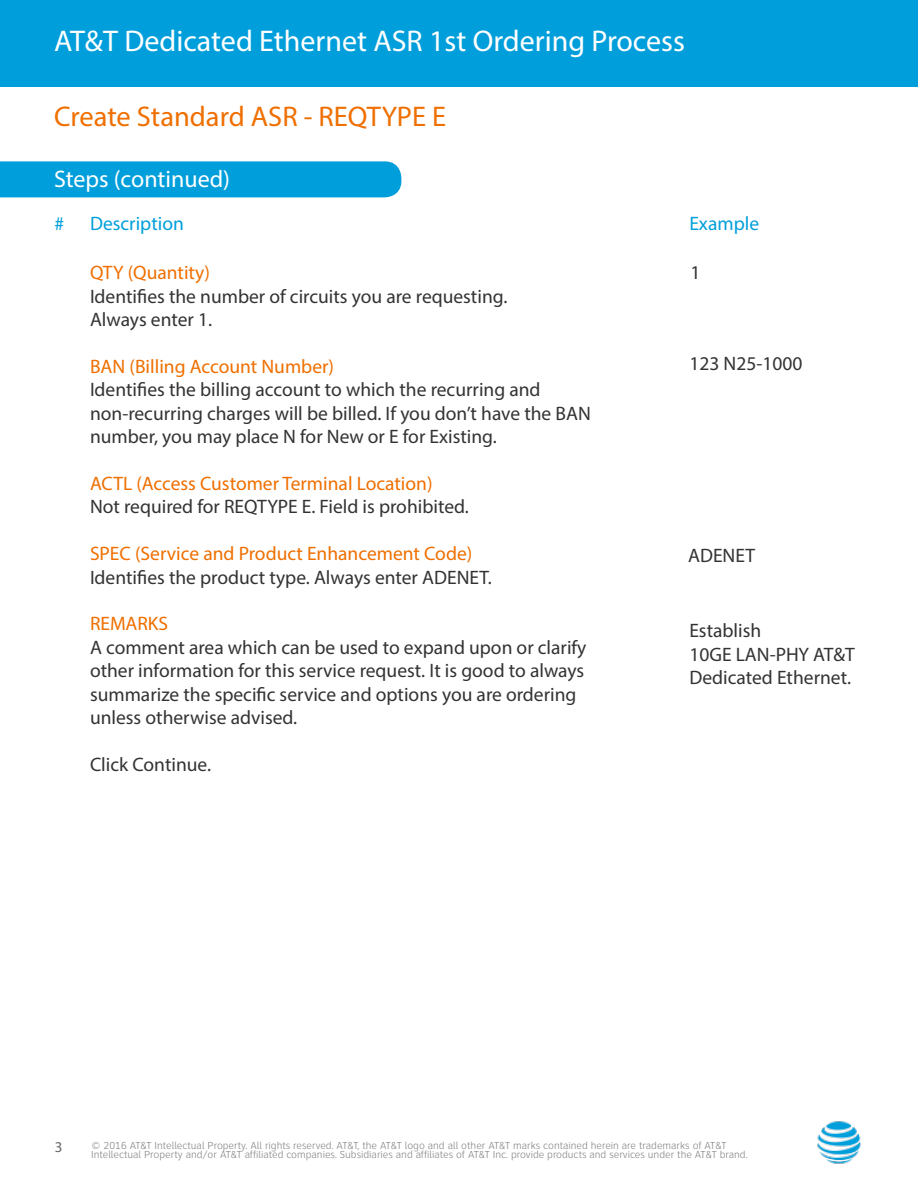
<style>
.page{position:relative;width:918px;height:1188px;background:#fff}
.page>*{position:absolute;margin:0;border:0;box-sizing:border-box;transform-origin:0 0}
.Headline{font:30px "Myriad Pro";color:#fff}
.Headline-2{font:28.5px "Myriad Pro";color:#ef6f00}
.Subhead{font:24px "Myriad Pro";color:#fff}
.t1{font:19.5px/23.4px "Myriad Pro";color:#333}
.t2{font:19.5px "Myriad Pro";color:#009fdb}
.t3{font:15px "Myriad Pro";color:#666}
.t4{font:300 10.5px/9px "Clearview ATT";color:#808285}
.s1{color:#ef6f00}
</style>
<div class="page">
<img style="left:817px;top:1121px;width:44px;height:43px">
<div style="left:0;top:161px;width:401px;height:36px;background:#009fdb"></div>
<div style="left:54px;top:163px;width:176px;height:30px;background:#009fdb"></div>
<div style="left:1px;top:0;width:917px;height:86px;background:#009fdb"></div>
<p class="Headline" style="left:54px;top:22px;width:633px">AT&amp;T Dedicated Ethernet ASR 1st Ordering Process</p>
<p class="Headline-2" style="left:54px;top:99px;width:394px">Create Standard ASR - REQTYPE E</p>
<p class="Subhead" style="left:54px;top:164px;width:178px">Steps (continued)</p>
<p class="t2" style="left:55px;top:211px;width:11px">#</p>
<p class="t2" style="left:90px;top:211px;width:95px">Description</p>
<p class="t2" style="left:689px;top:211px;width:71px">Example</p>
<p class="t1" style="left:90px;top:261px;width:419px"><span class="s1">QTY (Quantity)<br></span>Identifies the number of circuits you are requesting.<br>Always enter 1.</p>
<p class="t1" style="left:90px;top:354px;width:502px"><span class="s1">BAN (Billing Account Number)<br></span>Identifies the billing account to which the recurring and non-recurring charges will be billed. If you don’t have the BAN number, you may place N for New or E for Existing.</p>
<p class="t1" style="left:90px;top:471px;width:381px"><span class="s1">ACTL (Access Customer Terminal Location)<br></span>Not required for REQTYPE E. Field is prohibited.</p>
<p class="t1" style="left:90px;top:542px;width:403px"><span class="s1">SPEC (Service and Product Enhancement Code)<br></span>Identifies the product type. Always enter ADENET.</p>
<p class="t1" style="left:90px;top:612px;width:498px"><span class="s1">REMARKS<br></span>A comment area which can be used to expand upon or clarify other information for this service request. It is good to always summarize the specific service and options you are ordering unless otherwise advised.</p>
<p class="t1" style="left:90px;top:752px;width:123px">Click Continue.</p>
<p class="t1" style="left:690px;top:261px;width:12px">1</p>
<p class="t1" style="left:689px;top:352px;width:114px">123 N25-1000</p>
<p class="t1" style="left:688px;top:544px;width:68px">ADENET</p>
<p class="t1" style="left:689px;top:619px;width:167px">Establish<br>10GE LAN-PHY AT&amp;T<br>Dedicated Ethernet.</p>
<p class="t3" style="left:55px;top:1138px;width:9px">3</p>
<p class="t4" style="left:91px;top:1142px;width:658px">© 2016 AT&amp;T Intellectual Property. All rights reserved. AT&amp;T, the AT&amp;T logo and all other AT&amp;T marks contained herein are trademarks of AT&amp;T<br>Intellectual Property and/or AT&amp;T affiliated companies. Subsidiaries and affiliates of AT&amp;T Inc. provide products and services under the AT&amp;T brand.</p>
</div>
